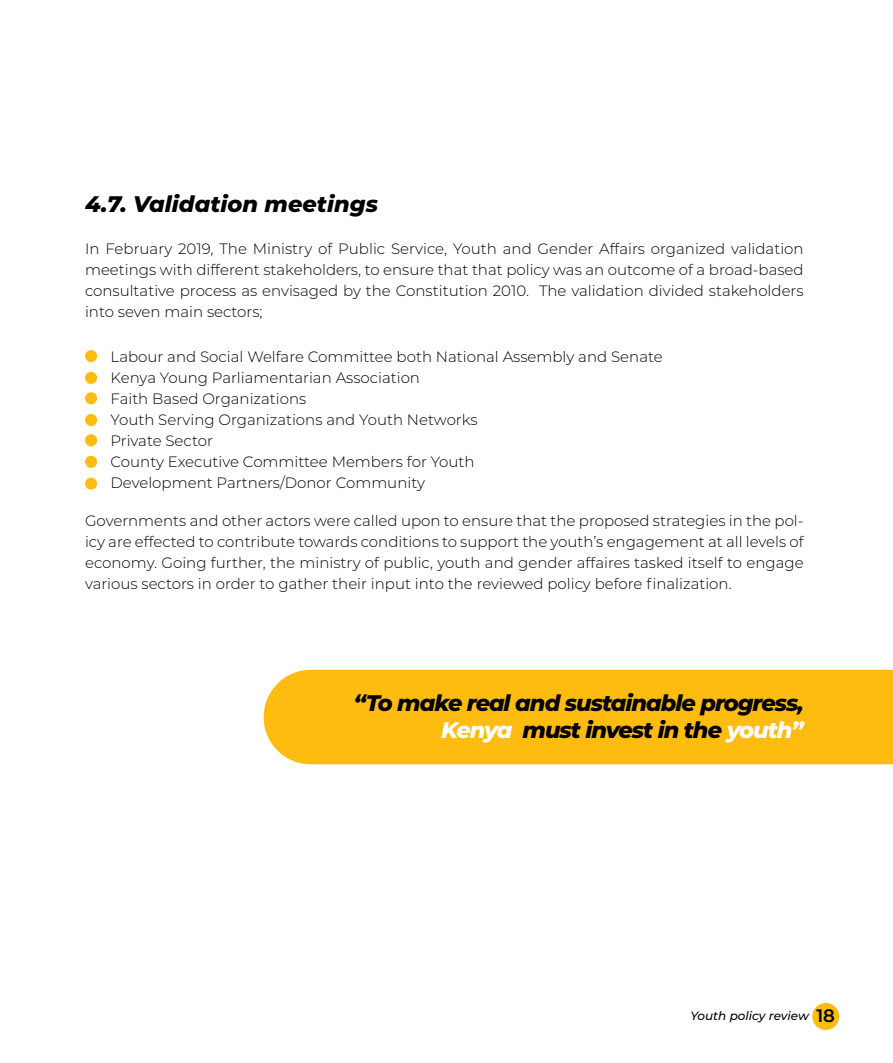
<style>
.page{position:relative;width:893px;height:1063px;background:#fff}
.page>*{position:absolute;margin:0;border:0;box-sizing:border-box;transform-origin:0 0}
.t1{font:italic 800 22.5px/27px "Montserrat";letter-spacing:-.045em;color:#000;text-align:right}
.t2{font:italic 800 22.5px "Montserrat";color:#000}
.t3{font:300 15px/21px "Montserrat";color:#000;text-align:justify}
.t4{font:italic 500 12px "Montserrat";color:#000}
.s1{color:#fff}
.s2{font-weight:600;font-style:normal;font-size:18px}
</style>
<div class="page">
<div style="left:264px;top:670px;width:629px;height:94px;background:#febc11"></div>
<div style="left:85px;top:350px;width:12px;height:12px;background:#febc11;border-radius:50%"></div>
<div style="left:85px;top:456px;width:12px;height:12px;background:#febc11;border-radius:50%"></div>
<div style="left:85px;top:372px;width:12px;height:12px;background:#febc11;border-radius:50%"></div>
<div style="left:85px;top:478px;width:12px;height:12px;background:#febc11;border-radius:50%"></div>
<div style="left:85px;top:392px;width:12px;height:12px;background:#febc11;border-radius:50%"></div>
<div style="left:85px;top:414px;width:12px;height:12px;background:#febc11;border-radius:50%"></div>
<div style="left:85px;top:434px;width:12px;height:12px;background:#febc11;border-radius:50%"></div>
<div style="left:812px;top:1003px;width:27px;height:27px;background:#febc11;border-radius:50%"></div>
<h1 class="t2" style="left:85px;top:187px;width:295px">4.7. Validation meetings</h1>
<p class="t3" style="left:85px;top:238px;width:720px">In February 2019, The Ministry of Public Service, Youth and Gender Affairs organized validation meetings with different stakeholders, to ensure that that policy was an outcome of a broad-based consultative process as envisaged by the Constitution 2010. The validation divided stakeholders into seven main sectors;</p>
<p class="t3" style="left:111px;top:345px;width:554px;text-align:left">Labour and Social Welfare Committee both National Assembly and Senate Kenya Young Parliamentarian Association<br>Faith Based Organizations<br>Youth Serving Organizations and Youth Networks<br>Private Sector<br>County Executive Committee Members for Youth<br>Development Partners/Donor Community</p>
<p class="t3" style="left:85px;top:510px;width:720px">Governments and other actors were called upon to ensure that the proposed strategies in the pol&shy;icy are effected to contribute towards conditions to support the youth’s engagement at all levels of economy. Going further, the ministry of public, youth and gender affaires tasked itself to engage various sectors in order to gather their input into the reviewed policy before finalization.</p>
<h1 class="t1" style="left:354px;top:689px;width:451px">“To make real and sustainable progress,<br><span class="s1">Kenya</span> must invest in the <span class="s1">youth”</span></h1>
<p class="t4" style="left:690px;top:1007px;width:146px">Youth policy review <span class="s2">18</span></p>
</div>
